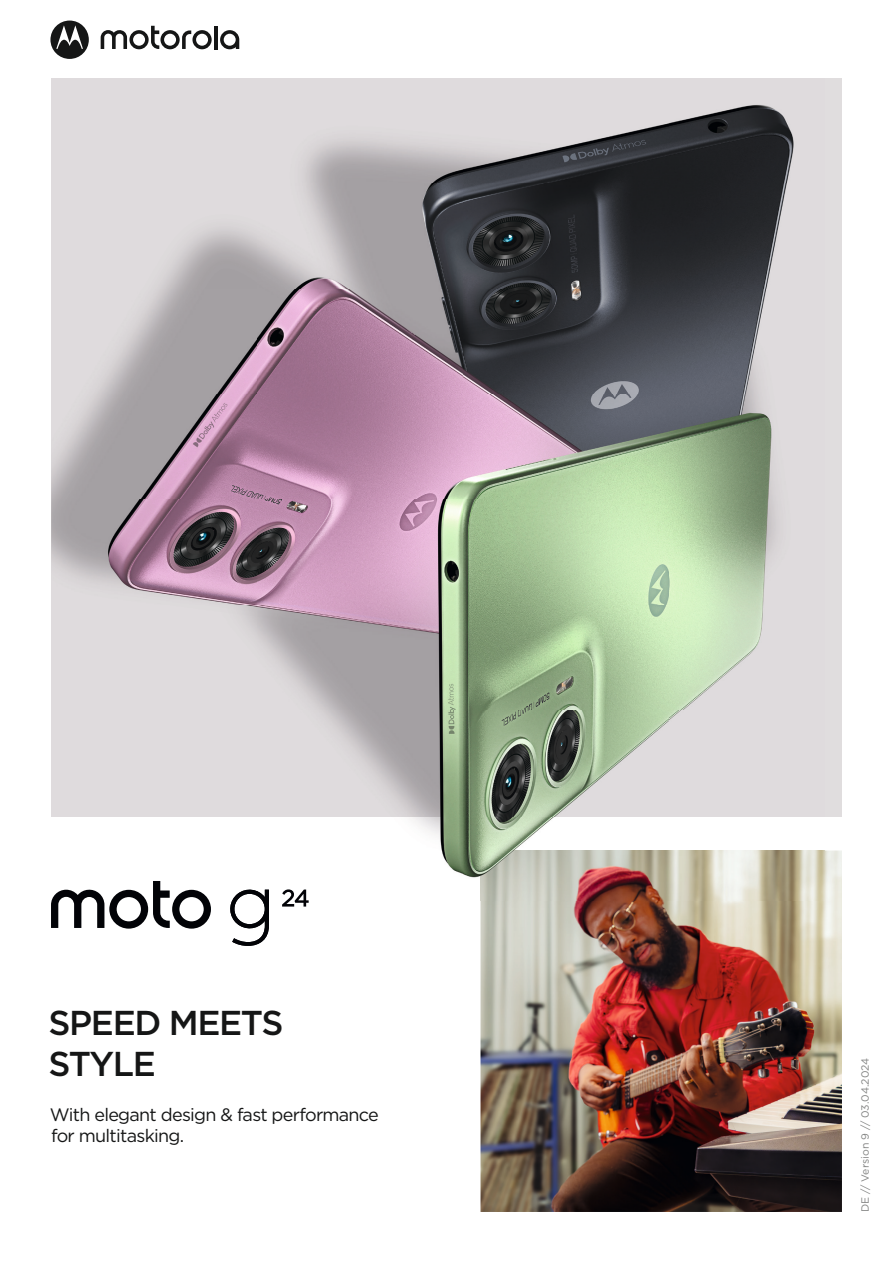
<style>
.page{position:relative;width:893px;height:1263px;background:#fff}
.page>*{position:absolute;margin:0;border:0;box-sizing:border-box;transform-origin:0 0}
.t1{font:500 34.5px/41.4px "Gotham";letter-spacing:-.04em;color:#151616}
.t2{font:18px/21.6px "Gotham";letter-spacing:-.04em;color:#151616}
.t3{font:10.5px "Gotham";color:#828382}
</style>
<div class="page">
<img style="left:480px;top:850px;width:362px;height:362px">
<div style="left:51px;top:78px;width:791px;height:738px;background:#e0ddde"></div>
<img style="left:52px;top:35px;width:742px;height:781px">
<img style="left:52px;top:816px;width:617px;height:62px">
<img style="left:480px;top:850px;width:344px;height:51px">
<svg style="left:220px;top:30px;width:19px;height:19px"></svg>
<hr style="left:214px;top:26px;width:4px;height:23px;background:#151616">
<svg style="left:101px;top:26px;width:111px;height:23px"></svg>
<svg style="left:50px;top:21px;width:39px;height:38px"></svg>
<svg style="left:51px;top:881px;width:160px;height:48px"></svg>
<svg style="left:230px;top:889px;width:39px;height:57px"></svg>
<svg style="left:282px;top:889px;width:27px;height:17px"></svg>
<h1 class="t1" style="left:49px;top:1004px;width:236px">SPEED MEETS<br>STYLE</h1>
<p class="t2" style="left:50px;top:1104px;width:331px">With elegant design &amp; fast performance for multitasking.</p>
<p class="t3" style="left:860px;top:1212px;width:156px;rotate:-90deg">DE // Version 9 // 03.04.2024</p>
</div>
